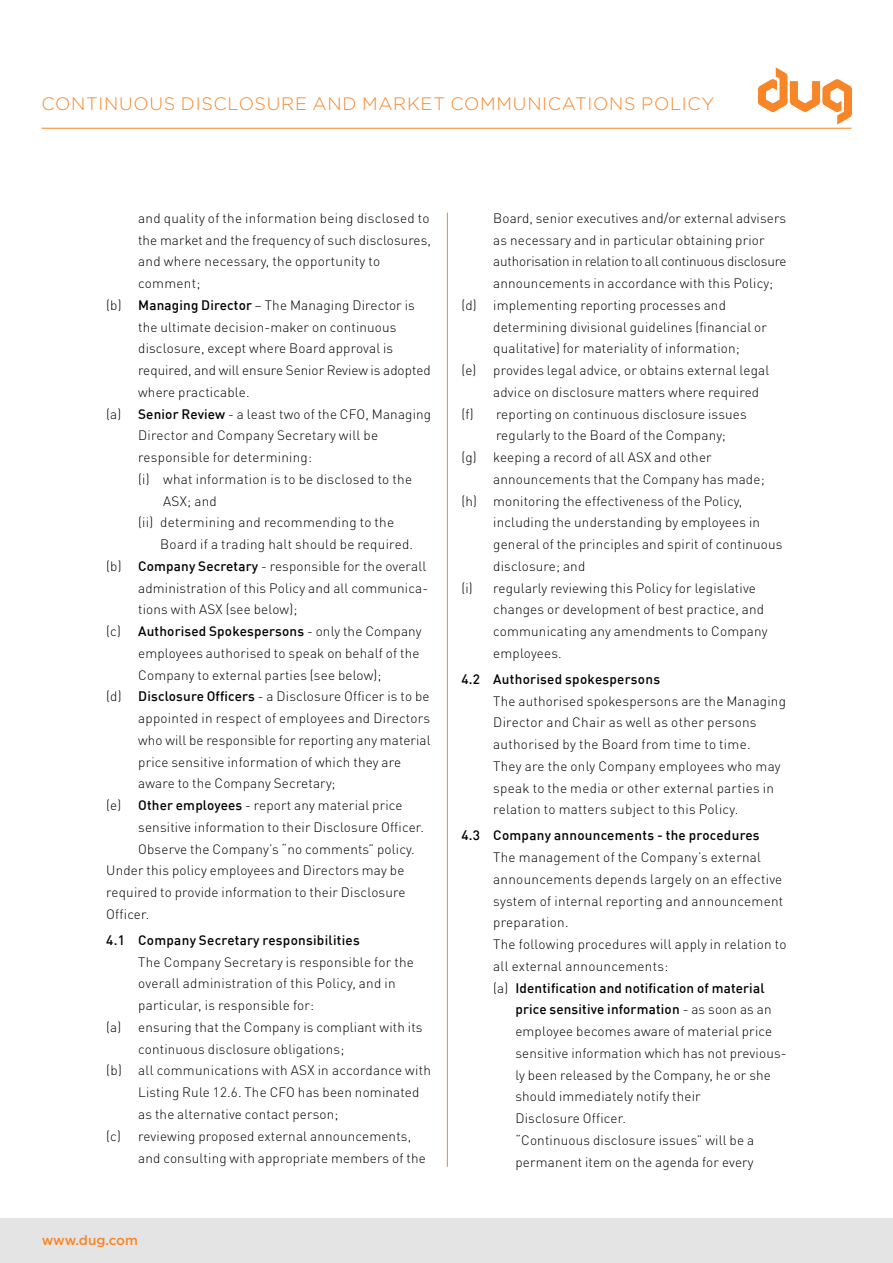
<style>
.page{position:relative;width:893px;height:1263px;background:#fff}
.page>*{position:absolute;margin:0;border:0;box-sizing:border-box;transform-origin:0 0}
.t1{font:300 18px "Gotham";letter-spacing:.04em;color:#f68628}
.t2{font:300 13.5px/21.8px "DIN Pro";letter-spacing:.015em;color:#000}
.t3{font:500 13.5px/21.8px "DIN";letter-spacing:.015em;color:#000}
.t4{font:300 13.5px "DIN Pro";letter-spacing:-.015em;color:#000}
.t5{font:500 13.5px "Gotham";letter-spacing:-.005em;color:#f68628}
.s1{font-family:"DIN";font-weight:500}
.s2{font-family:"DIN Pro";font-weight:300}
</style>
<div class="page">
<div style="left:0;top:1218px;width:893px;height:45px;background:#e5e4e4"></div>
<svg style="left:758px;top:67px;width:94px;height:58px"></svg>
<hr style="left:41px;top:128px;width:810px;height:1px;background:#f68628">
<hr style="left:447px;top:213px;width:1px;height:954px;background:#f68628">
<h1 class="t1" style="left:41px;top:94px;width:674px">CONTINUOUS DISCLOSURE AND MARKET COMMUNICATIONS POLICY</h1>
<p class="t2" style="left:138px;top:206px;width:293px">and quality of the information being disclosed to</p>
<p class="t2" style="left:138px;top:228px;width:294px">the market and the frequency of such disclosures,</p>
<p class="t2" style="left:138px;top:249px;width:244px">and where necessary, the opportunity to</p>
<p class="t2" style="left:138px;top:271px;width:64px">comment;</p>
<p class="t2" style="left:106px;top:293px;width:310px">(b) <span class="s1">Managing Director</span> – The Managing Director is</p>
<p class="t2" style="left:138px;top:315px;width:260px">the ultimate decision-maker on continuous</p>
<p class="t2" style="left:138px;top:336px;width:257px">disclosure, except where Board approval is</p>
<p class="t2" style="left:138px;top:358px;width:294px">required, and will ensure Senior Review is adopted</p>
<p class="t2" style="left:138px;top:380px;width:113px">where practicable.</p>
<p class="t2" style="left:106px;top:402px;width:326px">(a) <span class="s1">Senior Review</span> - a least two of the CFO, Managing</p>
<p class="t2" style="left:138px;top:423px;width:241px">Director and Company Secretary will be</p>
<p class="t2" style="left:138px;top:445px;width:175px">responsible for determining:</p>
<p class="t2" style="left:138px;top:467px;width:275px">(i) what information is to be disclosed to the</p>
<p class="t2" style="left:163px;top:489px;width:55px">ASX; and</p>
<p class="t2" style="left:138px;top:510px;width:257px">(ii) determining and recommending to the</p>
<p class="t2" style="left:160px;top:532px;width:254px">Board if a trading halt should be required.</p>
<p class="t2" style="left:106px;top:554px;width:321px">(b) <span class="s1">Company Secretary</span> - responsible for the overall</p>
<p class="t2" style="left:138px;top:576px;width:291px">administration of this Policy and all communica-</p>
<p class="t2" style="left:138px;top:597px;width:161px">tions with ASX (see below);</p>
<p class="t3" style="left:106px;top:620px;width:317px"><span class="s2">(c)</span> Authorised Spokespersons <span class="s2">- only the Company</span></p>
<p class="t2" style="left:138px;top:641px;width:283px">employees authorised to speak on behalf of the</p>
<p class="t2" style="left:138px;top:663px;width:245px">Company to external parties (see below);</p>
<p class="t2" style="left:106px;top:684px;width:325px">(d) <span class="s1">Disclosure Officers</span> - a Disclosure Officer is to be</p>
<p class="t2" style="left:138px;top:706px;width:293px">appointed in respect of employees and Directors</p>
<p class="t2" style="left:138px;top:728px;width:294px">who will be responsible for reporting any material</p>
<p class="t2" style="left:138px;top:750px;width:265px">price sensitive information of which they are</p>
<p class="t2" style="left:138px;top:771px;width:199px">aware to the Company Secretary;</p>
<p class="t2" style="left:106px;top:793px;width:298px">(e) <span class="s1">Other employees</span> - report any material price</p>
<p class="t2" style="left:138px;top:815px;width:287px">sensitive information to their Disclosure Officer.</p>
<p class="t2" style="left:138px;top:837px;width:278px">Observe the Company’s “no comments” policy.</p>
<p class="t2" style="left:106px;top:858px;width:300px">Under this policy employees and Directors may be</p>
<p class="t2" style="left:106px;top:880px;width:301px">required to provide information to their Disclosure</p>
<p class="t2" style="left:106px;top:902px;width:45px">Officer.</p>
<p class="t3" style="left:106px;top:929px;width:255px">4.1 Company Secretary responsibilities</p>
<p class="t2" style="left:138px;top:950px;width:277px">The Company Secretary is responsible for the</p>
<p class="t2" style="left:138px;top:971px;width:259px">overall administration of this Policy, and in</p>
<p class="t2" style="left:138px;top:993px;width:177px">particular, is responsible for:</p>
<p class="t2" style="left:106px;top:1015px;width:318px">(a) ensuring that the Company is compliant with its</p>
<p class="t2" style="left:138px;top:1037px;width:208px">continuous disclosure obligations;</p>
<p class="t2" style="left:106px;top:1058px;width:326px">(b) all communications with ASX in accordance with</p>
<p class="t2" style="left:138px;top:1080px;width:283px">Listing Rule 12.6. The CFO has been nominated</p>
<p class="t2" style="left:138px;top:1102px;width:202px">as the alternative contact person;</p>
<p class="t2" style="left:106px;top:1124px;width:306px">(c) reviewing proposed external announcements,</p>
<p class="t2" style="left:138px;top:1145px;width:289px">and consulting with appropriate members of the</p>
<p class="t5" style="left:42px;top:1232px;width:98px">www.dug.com</p>
<p class="t2" style="left:493px;top:206px;width:294px">Board, senior executives and/or external advisers</p>
<p class="t2" style="left:493px;top:228px;width:273px">as necessary and in particular obtaining prior</p>
<p class="t4" style="left:493px;top:251px;width:295px">authorisation in relation to all continuous disclosure</p>
<p class="t2" style="left:493px;top:271px;width:281px">announcements in accordance with this Policy;</p>
<p class="t2" style="left:461px;top:293px;width:266px">(d) implementing reporting processes and</p>
<p class="t2" style="left:493px;top:315px;width:275px">determining divisional guidelines (financial or</p>
<p class="t2" style="left:493px;top:336px;width:248px">qualitative) for materiality of information;</p>
<p class="t2" style="left:461px;top:358px;width:309px">(e) provides legal advice, or obtains external legal</p>
<p class="t2" style="left:493px;top:380px;width:267px">advice on disclosure matters where required</p>
<p class="t2" style="left:461px;top:402px;width:287px">(f) reporting on continuous disclosure issues</p>
<p class="t2" style="left:496px;top:423px;width:231px">regularly to the Board of the Company;</p>
<p class="t2" style="left:461px;top:445px;width:252px">(g) keeping a record of all ASX and other</p>
<p class="t2" style="left:493px;top:467px;width:273px">announcements that the Company has made;</p>
<p class="t2" style="left:461px;top:489px;width:282px">(h) monitoring the effectiveness of the Policy,</p>
<p class="t2" style="left:493px;top:510px;width:268px">including the understanding by employees in</p>
<p class="t2" style="left:493px;top:532px;width:291px">general of the principles and spirit of continuous</p>
<p class="t2" style="left:493px;top:554px;width:94px">disclosure; and</p>
<p class="t2" style="left:461px;top:576px;width:296px">(i) regularly reviewing this Policy for legislative</p>
<p class="t2" style="left:493px;top:597px;width:272px">changes or development of best practice, and</p>
<p class="t2" style="left:493px;top:619px;width:276px">communicating any amendments to Company</p>
<p class="t2" style="left:493px;top:641px;width:70px">employees.</p>
<p class="t3" style="left:461px;top:668px;width:200px">4.2 Authorised spokespersons</p>
<p class="t2" style="left:493px;top:689px;width:294px">The authorised spokespersons are the Managing Director and Chair as well as other persons authorised by the Board from time to time.<br>They are the only Company employees who may speak to the media or other external parties in relation to matters subject to this Policy.</p>
<p class="t3" style="left:461px;top:824px;width:300px">4.3 Company announcements - the procedures</p>
<p class="t2" style="left:493px;top:845px;width:295px">The management of the Company’s external announcements depends largely on an effective system of internal reporting and announcement preparation.<br>The following procedures will apply in relation to all external announcements:</p>
<p class="t3" style="left:515px;top:976px;width:258px;text-indent:-22px"><span class="s2">(a)</span> Identification and notification of material price sensitive information <span class="s2">- as soon as an</span></p>
<p class="t2" style="left:515px;top:1019px;width:273px">employee becomes aware of material price sensitive information which has not previous&shy;ly been released by the Company, he or she should immediately notify their<br>Disclosure Officer.<br>“Continuous disclosure issues” will be a permanent item on the agenda for every</p>
</div>
